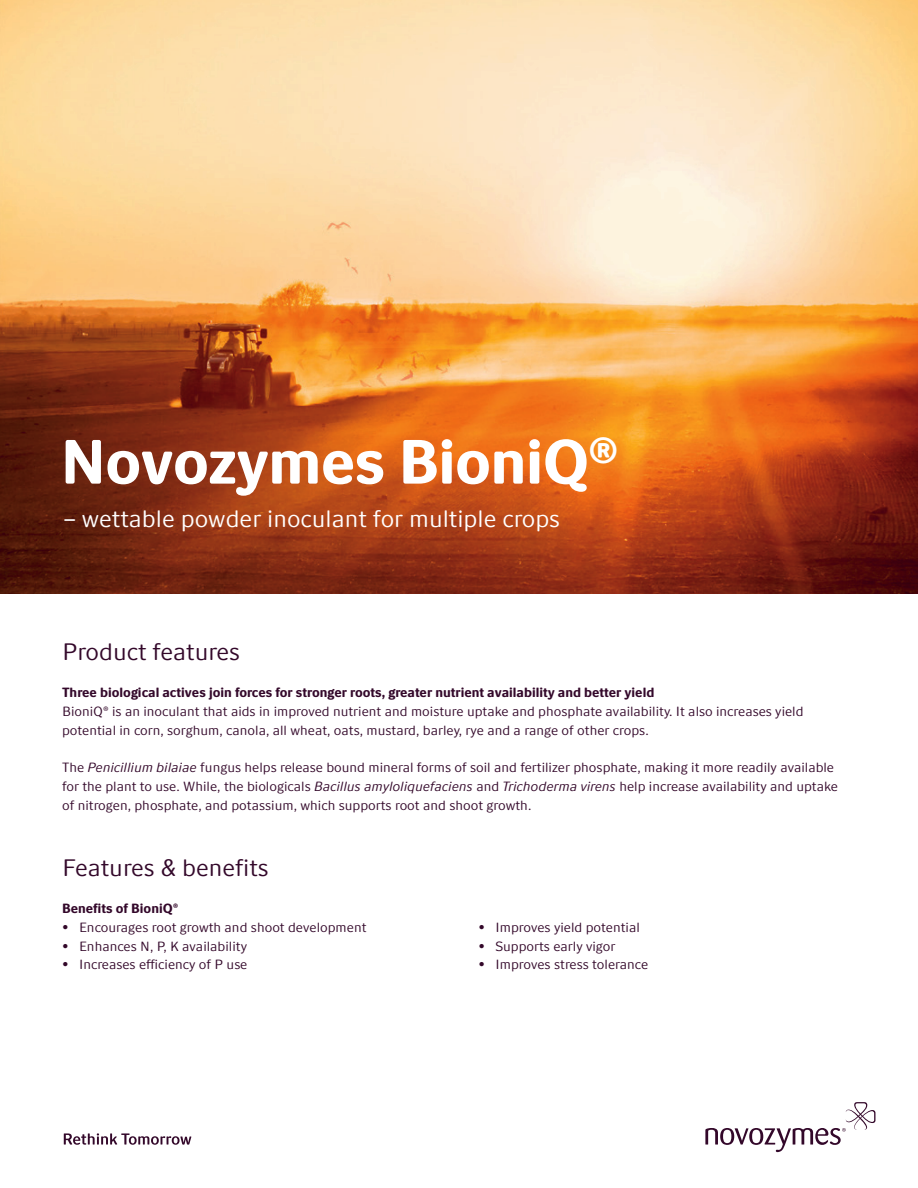
<style>
.page{position:relative;width:918px;height:1188px;background:#fff}
.page>*{position:absolute;margin:0;border:0;box-sizing:border-box;transform-origin:0 0}
.t1{font:700 63px "Novozymes";letter-spacing:-.01em;color:#fff}
.t2{font:24px "Novozymes";color:#fff}
.t3{font:24px "Novozymes";color:#33082a}
.t4{font:13.5px/18.8px "Novozymes";color:#33082a}
.t5{font:700 13.5px "Novozymes";color:#33082a}
.s1{font-style:italic}
</style>
<div class="page">
<svg style="left:705px;top:1102px;width:170px;height:50px"></svg>
<svg style="left:64px;top:1133px;width:127px;height:12px"></svg>
<img style="left:0;top:0;width:918px;height:594px">
<h1 class="t1" style="left:61px;top:426px;width:559px">Novozymes BioniQ<sup>®</sup></h1>
<h2 class="t2" style="left:64px;top:505px;width:498px">– wettable powder inoculant for multiple crops</h2>
<h2 class="t3" style="left:62px;top:638px;width:179px">Product features</h2>
<p class="t5" style="left:62px;top:685px;width:594px">Three biological actives join forces for stronger roots, greater nutrient availability and better yield</p>
<p class="t4" style="left:62px;top:702px;width:743px">BioniQ® is an inoculant that aids in improved nutrient and moisture uptake and phosphate availability. It also increases yield potential in corn, sorghum, canola, all wheat, oats, mustard, barley, rye and a range of other crops.</p>
<p class="t4" style="left:62px;top:758px;width:777px">The <span class="s1">Penicillium bilaiae</span> fungus helps release bound mineral forms of soil and fertilizer phosphate, making it more readily available for the plant to use. While, the biologicals <span class="s1">Bacillus amyloliquefaciens</span> and <span class="s1">Trichoderma virens</span> help increase availability and uptake of nitrogen, phosphate, and potassium, which supports root and shoot growth.</p>
<h2 class="t3" style="left:62px;top:854px;width:208px">Features &amp; benefits</h2>
<p class="t5" style="left:62px;top:901px;width:118px">Benefits of BioniQ®</p>
<p class="t4" style="left:62px;top:918px;width:306px">• Encourages root growth and shoot development</p>
<p class="t4" style="left:62px;top:937px;width:186px">• Enhances N, P, K availability</p>
<p class="t4" style="left:62px;top:955px;width:187px">• Increases efficiency of P use</p>
<p class="t4" style="left:479px;top:918px;width:163px">• Improves yield potential</p>
<p class="t4" style="left:479px;top:937px;width:138px">• Supports early vigor</p>
<p class="t4" style="left:479px;top:955px;width:171px">• Improves stress tolerance</p>
</div>
